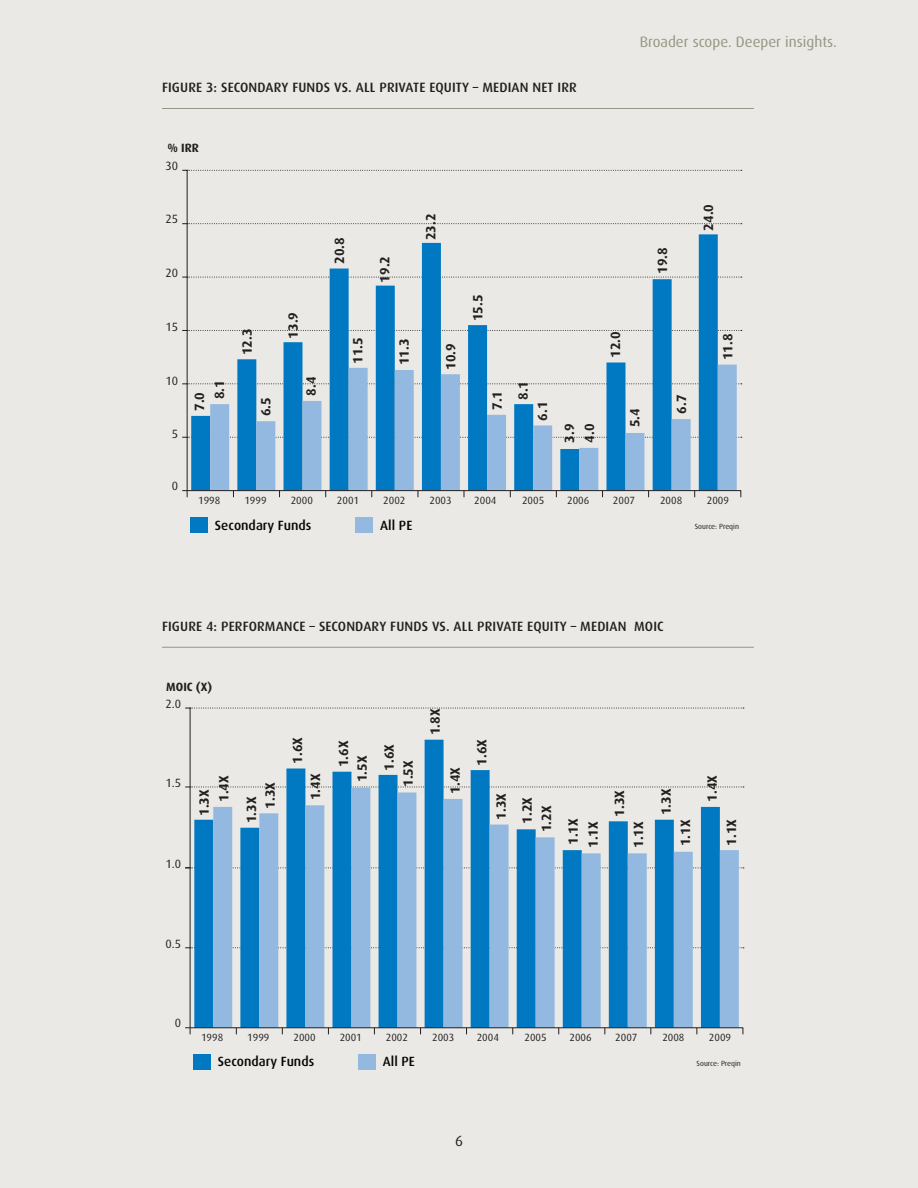
<style>
.page{position:relative;width:918px;height:1188px;background:#eae9e5}
.page>*{position:absolute;margin:0;border:0;box-sizing:border-box;transform-origin:0 0}
.t1{font:15px "Dax";color:#979481}
.t2{font:15px "Dax";color:#231f20}
.t3{font:700 13.5px/20px "Dax";color:#231f20}
.t4{font:500 13.5px "Dax";letter-spacing:.01em;color:#231f20}
.t5{font:500 13.35px "Dax";color:#050504}
.t6{font:12px "Dax";color:#231f20}
.t7{font:700 12px "Dax";color:#231f20}
.t8{font:10.5px "Dax";color:#231f20}
.t9{font:7.5px "Dax";color:#231f20}
</style>
<div class="page">
<div style="left:191px;top:517px;width:17px;height:16px;background:#0079c2"></div>
<div style="left:356px;top:517px;width:17px;height:16px;background:#94b9e1"></div>
<svg style="left:182px;top:170px;width:560px;height:328px"></svg>
<div style="left:194px;top:1054px;width:17px;height:16px;background:#0079c2"></div>
<div style="left:358px;top:1054px;width:17px;height:16px;background:#94b9e1"></div>
<svg style="left:185px;top:707px;width:559px;height:328px"></svg>
<hr style="left:162px;top:108px;width:592px;height:1px;background:#979481">
<hr style="left:162px;top:647px;width:592px;height:1px;background:#979481">
<p class="t4" style="left:162px;top:80px;width:416px">FIGURE 3: SECONDARY FUNDS VS. ALL PRIVATE EQUITY – MEDIAN NET IRR</p>
<p class="t1" style="left:640px;top:34px;width:199px">Broader scope. Deeper insights.</p>
<p class="t7" style="left:167px;top:141px;width:33px">% IRR</p>
<p class="t6" style="left:166px;top:159px;width:14px">30</p>
<p class="t6" style="left:166px;top:213px;width:14px">25</p>
<p class="t6" style="left:166px;top:266px;width:14px">20</p>
<p class="t6" style="left:166px;top:320px;width:14px">15</p>
<p class="t6" style="left:166px;top:374px;width:14px">10</p>
<p class="t6" style="left:172px;top:427px;width:8px">5</p>
<p class="t3" style="left:190px;top:399px;width:21px;text-indent:-12px;rotate:-90deg">7.0<br>8.1</p>
<p class="t6" style="left:172px;top:479px;width:8px">0</p>
<p class="t3" style="left:237px;top:355px;width:28px;rotate:-90deg">12.3</p>
<p class="t3" style="left:256px;top:416px;width:21px;rotate:-90deg">6.5</p>
<p class="t3" style="left:283px;top:339px;width:28px;rotate:-90deg">13.9</p>
<p class="t3" style="left:301px;top:396px;width:21px;rotate:-90deg">8.4</p>
<p class="t3" style="left:330px;top:264px;width:28px;rotate:-90deg">20.8</p>
<p class="t3" style="left:375px;top:283px;width:28px;rotate:-90deg">19.2</p>
<p class="t3" style="left:421px;top:240px;width:28px;rotate:-90deg">23.2</p>
<p class="t3" style="left:348px;top:364px;width:28px;rotate:-90deg">11.5</p>
<p class="t3" style="left:394px;top:365px;width:28px;rotate:-90deg">11.3</p>
<p class="t3" style="left:441px;top:370px;width:28px;rotate:-90deg">10.9</p>
<p class="t3" style="left:468px;top:321px;width:28px;rotate:-90deg">15.5</p>
<p class="t3" style="left:484px;top:400px;width:21px;line-height:26.1px;text-indent:-10px;rotate:-90deg">7.1<br>8.1</p>
<p class="t3" style="left:533px;top:421px;width:21px;rotate:-90deg">6.1</p>
<p class="t3" style="left:606px;top:358px;width:28px;rotate:-90deg">12.0</p>
<p class="t3" style="left:560px;top:443px;width:21px;rotate:-90deg">3.9<br>4.0</p>
<p class="t3" style="left:625px;top:427px;width:21px;rotate:-90deg">5.4</p>
<p class="t3" style="left:652px;top:274px;width:28px;rotate:-90deg">19.8</p>
<p class="t3" style="left:699px;top:231px;width:28px;rotate:-90deg">24.0</p>
<p class="t3" style="left:672px;top:414px;width:21px;rotate:-90deg">6.7</p>
<p class="t3" style="left:718px;top:360px;width:28px;rotate:-90deg">11.8</p>
<p class="t8" style="left:198px;top:494px;width:24px">1998</p>
<p class="t8" style="left:244px;top:494px;width:24px">1999</p>
<p class="t8" style="left:291px;top:494px;width:24px">2000</p>
<p class="t8" style="left:337px;top:494px;width:24px">2001</p>
<p class="t8" style="left:383px;top:494px;width:24px">2002</p>
<p class="t8" style="left:430px;top:494px;width:24px">2003</p>
<p class="t8" style="left:474px;top:494px;width:24px">2004</p>
<p class="t8" style="left:522px;top:494px;width:24px">2005</p>
<p class="t8" style="left:567px;top:494px;width:24px">2006</p>
<p class="t8" style="left:613px;top:494px;width:24px">2007</p>
<p class="t8" style="left:660px;top:494px;width:24px">2008</p>
<p class="t8" style="left:707px;top:494px;width:24px">2009</p>
<p class="t5" style="left:215px;top:517px;width:98px">Secondary Funds</p>
<p class="t5" style="left:380px;top:517px;width:34px">All PE</p>
<p class="t9" style="left:695px;top:522px;width:46px">Source: Preqin</p>
<p class="t4" style="left:162px;top:619px;width:503px">FIGURE 4: PERFORMANCE – SECONDARY FUNDS VS. ALL PRIVATE EQUITY – MEDIAN MOIC</p>
<p class="t7" style="left:166px;top:680px;width:47px">MOIC (X)</p>
<p class="t6" style="left:166px;top:697px;width:17px">2.0</p>
<p class="t6" style="left:166px;top:776px;width:17px">1.5</p>
<p class="t6" style="left:166px;top:857px;width:17px">1.0</p>
<p class="t3" style="left:194px;top:802px;width:28px;text-indent:-14px;rotate:-90deg">1.3X<br>1.4X</p>
<p class="t3" style="left:242px;top:809px;width:28px;line-height:18.6px;text-indent:-15px;rotate:-90deg">1.3X<br>1.3X</p>
<p class="t3" style="left:288px;top:764px;width:28px;rotate:-90deg">1.6X</p>
<p class="t3" style="left:334px;top:782px;width:43px;line-height:18.6px;text-indent:15px;rotate:-90deg">1.6X<br>1.5X</p>
<p class="t3" style="left:306px;top:800px;width:28px;rotate:-90deg">1.4X</p>
<p class="t3" style="left:379px;top:771px;width:28px;rotate:-90deg">1.6X</p>
<p class="t3" style="left:425px;top:735px;width:28px;rotate:-90deg">1.8X</p>
<p class="t3" style="left:398px;top:787px;width:28px;rotate:-90deg">1.5X</p>
<p class="t3" style="left:445px;top:794px;width:28px;rotate:-90deg">1.4X</p>
<p class="t3" style="left:472px;top:766px;width:28px;rotate:-90deg">1.6X</p>
<p class="t3" style="left:488px;top:824px;width:32px;line-height:26.1px;text-align:center;rotate:-90deg">1.3X<br>1.2X</p>
<p class="t3" style="left:533px;top:845px;width:41px;line-height:26.8px;text-indent:13px;rotate:-90deg">1.2X<br>1.1X</p>
<p class="t3" style="left:583px;top:848px;width:28px;rotate:-90deg">1.1X</p>
<p class="t3" style="left:609px;top:817px;width:28px;rotate:-90deg">1.3X</p>
<p class="t3" style="left:629px;top:848px;width:28px;rotate:-90deg">1.1X</p>
<p class="t3" style="left:656px;top:815px;width:28px;rotate:-90deg">1.3X</p>
<p class="t3" style="left:702px;top:802px;width:28px;rotate:-90deg">1.4X</p>
<p class="t3" style="left:675px;top:846px;width:28px;rotate:-90deg">1.1X</p>
<p class="t3" style="left:722px;top:846px;width:28px;rotate:-90deg">1.1X</p>
<p class="t6" style="left:166px;top:937px;width:17px">0.5</p>
<p class="t6" style="left:175px;top:1017px;width:8px">0</p>
<p class="t8" style="left:201px;top:1031px;width:24px">1998</p>
<p class="t8" style="left:247px;top:1031px;width:24px">1999</p>
<p class="t8" style="left:294px;top:1031px;width:24px">2000</p>
<p class="t8" style="left:340px;top:1031px;width:24px">2001</p>
<p class="t8" style="left:386px;top:1031px;width:24px">2002</p>
<p class="t8" style="left:432px;top:1031px;width:24px">2003</p>
<p class="t8" style="left:477px;top:1031px;width:24px">2004</p>
<p class="t8" style="left:525px;top:1031px;width:24px">2005</p>
<p class="t8" style="left:570px;top:1031px;width:24px">2006</p>
<p class="t8" style="left:615px;top:1031px;width:24px">2007</p>
<p class="t8" style="left:662px;top:1031px;width:24px">2008</p>
<p class="t8" style="left:709px;top:1031px;width:24px">2009</p>
<p class="t5" style="left:218px;top:1054px;width:98px">Secondary Funds</p>
<p class="t5" style="left:383px;top:1054px;width:34px">All PE</p>
<p class="t9" style="left:697px;top:1059px;width:46px">Source: Preqin</p>
<p class="t2" style="left:455px;top:1132px;width:9px">6</p>
</div>
